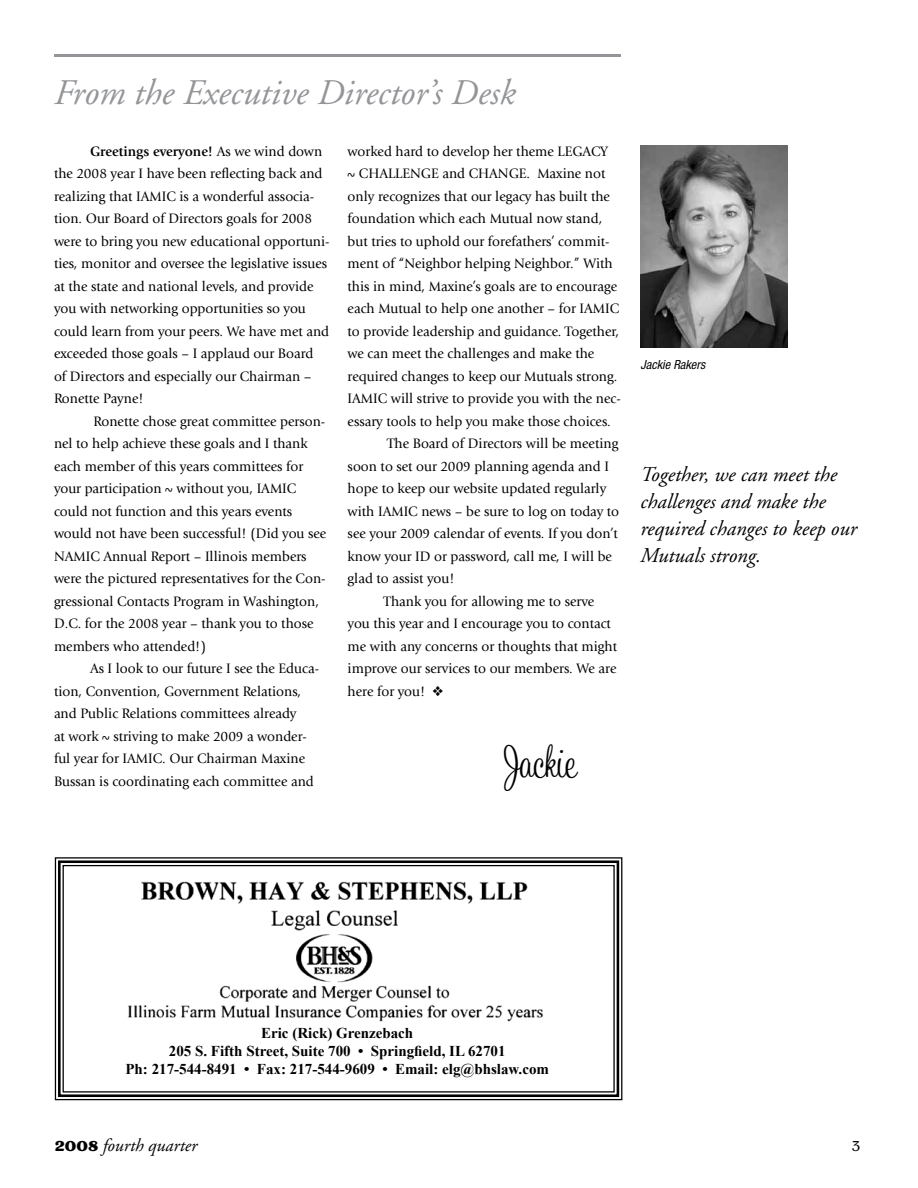
<style>
.page{position:relative;width:918px;height:1188px;background:#fff}
.page>*{position:absolute;margin:0;border:0;box-sizing:border-box;transform-origin:0 0}
.t1{font:37.5px "Sweetheart Script";color:#000}
.t2{font:italic 36px "Adobe Garamond";color:#939598}
.t3{font:italic 21px/27px "Adobe Garamond";color:#000}
.t4{font:italic 18px "Adobe Garamond";color:#000}
.t5{font:700 15px/18px "Times New Roman";color:#000;text-align:center}
.t6{font:15px "Panache Book DTC";color:#000}
.t7{font:14.25px/22.5px "Giovanni";color:#000}
.t8{font:italic condensed 13.5px "Sans";color:#000}
.s1{font-weight:700}
.s2{font-family:"Panache Black DTC";font-style:normal;font-size:15px}
</style>
<div class="page">
<hr style="left:54px;top:54px;width:567px;height:3px;background:#939598">
<img style="left:640px;top:145px;width:148px;height:203px">
<svg style="left:54px;top:857px;width:569px;height:244px"></svg>
<div style="left:58px;top:860px;width:561px;height:237px;border:3px solid #000"></div>
<div style="left:63px;top:865px;width:552px;height:228px;border:1px solid #000"></div>
<h2 class="t2" style="left:54px;top:73px;width:463px">From the Executive Director’s Desk</h2>
<p class="t7" style="left:54px;top:140px;width:277px;text-indent:36px"><span class="s1">Greetings everyone!</span> As we wind down the 2008 year I have been reflecting back and realizing that IAMIC is a wonderful associa&shy;tion. Our Board of Directors goals for 2008 were to bring you new educational opportuni&shy;ties, monitor and oversee the legislative issues at the state and national levels, and provide you with networking opportunities so you could learn from your peers. We have met and exceeded those goals – I applaud our Board<br>of Directors and especially our Chairman – Ronette Payne!</p>
<p class="t7" style="left:54px;top:410px;width:274px;text-indent:40px">Ronette chose great committee person&shy;nel to help achieve these goals and I thank each member of this years committees for your participation ~ without you, IAMIC could not function and this years events would not have been successful! (Did you see NAMIC Annual Report – Illinois members were the pictured representatives for the Con&shy;gressional Contacts Program in Washington, D.C. for the 2008 year – thank you to those members who attended!)</p>
<p class="t7" style="left:54px;top:657px;width:267px;text-indent:36px">As I look to our future I see the Educa&shy;tion, Convention, Government Relations, and Public Relations committees already<br>at work ~ striving to make 2009 a wonder&shy;ful year for IAMIC. Our Chairman Maxine Bussan is coordinating each committee and</p>
<p class="t7" style="left:348px;top:140px;width:262px">worked hard to develop her theme LEGACY</p>
<p class="t7" style="left:348px;top:162px;width:259px">~ CHALLENGE and CHANGE. Maxine not</p>
<p class="t7" style="left:348px;top:185px;width:264px">only recognizes that our legacy has built the</p>
<p class="t7" style="left:348px;top:207px;width:256px">foundation which each Mutual now stand,</p>
<p class="t7" style="left:348px;top:230px;width:263px">but tries to uphold our forefathers’ commit-</p>
<p class="t7" style="left:348px;top:252px;width:267px">ment of “Neighbor helping Neighbor.” With</p>
<p class="t7" style="left:348px;top:275px;width:271px">this in mind, Maxine’s goals are to encourage</p>
<p class="t7" style="left:348px;top:297px;width:273px">each Mutual to help one another – for IAMIC</p>
<p class="t7" style="left:348px;top:320px;width:273px">to provide leadership and guidance. Together,</p>
<p class="t7" style="left:348px;top:342px;width:248px">we can meet the challenges and make the</p>
<p class="t7" style="left:348px;top:365px;width:271px">required changes to keep our Mutuals strong.</p>
<p class="t7" style="left:348px;top:387px;width:275px">IAMIC will strive to provide you with the nec-</p>
<p class="t7" style="left:348px;top:410px;width:265px">essary tools to help you make those choices.</p>
<p class="t7" style="left:387px;top:432px;width:233px">The Board of Directors will be meeting</p>
<p class="t7" style="left:348px;top:455px;width:263px">soon to set our 2009 planning agenda and I</p>
<p class="t7" style="left:348px;top:477px;width:260px">hope to keep our website updated regularly</p>
<p class="t7" style="left:348px;top:500px;width:273px">with IAMIC news – be sure to log on today to</p>
<p class="t7" style="left:348px;top:522px;width:272px">see your 2009 calendar of events. If you don’t</p>
<p class="t7" style="left:348px;top:545px;width:266px">know your ID or password, call me, I will be</p>
<p class="t7" style="left:348px;top:567px;width:108px">glad to assist you!</p>
<p class="t7" style="left:384px;top:590px;width:212px">Thank you for allowing me to serve</p>
<p class="t7" style="left:348px;top:612px;width:265px">you this year and I encourage you to contact</p>
<p class="t7" style="left:348px;top:635px;width:271px">me with any concerns or thoughts that might</p>
<p class="t7" style="left:348px;top:657px;width:270px">improve our services to our members. We are</p>
<p class="t7" style="left:348px;top:680px;width:97px">here for you! ❖</p>
<h1 class="t1" style="left:505px;top:737px;width:73px">Jackie</h1>
<p class="t8" style="left:640px;top:357px;width:66px">Jackie Rakers</p>
<h3 class="t3" style="left:640px;top:462px;width:218px">Together, we can meet the challenges and make the required changes to keep our<br>Mutuals strong.</h3>
<p class="t5" style="left:125px;top:1023px;width:425px">Eric (Rick) Grenzebach<br>205 S. Fifth Street, Suite 700 • Springfield, IL 62701<br>Ph: 217-544-8491 • Fax: 217-544-9609 • Email: elg@bhslaw.com</p>
<p class="t4" style="left:54px;top:1136px;width:145px"><span class="s2">2008</span> fourth quarter</p>
<p class="t6" style="left:851px;top:1137px;width:11px">3</p>
</div>
